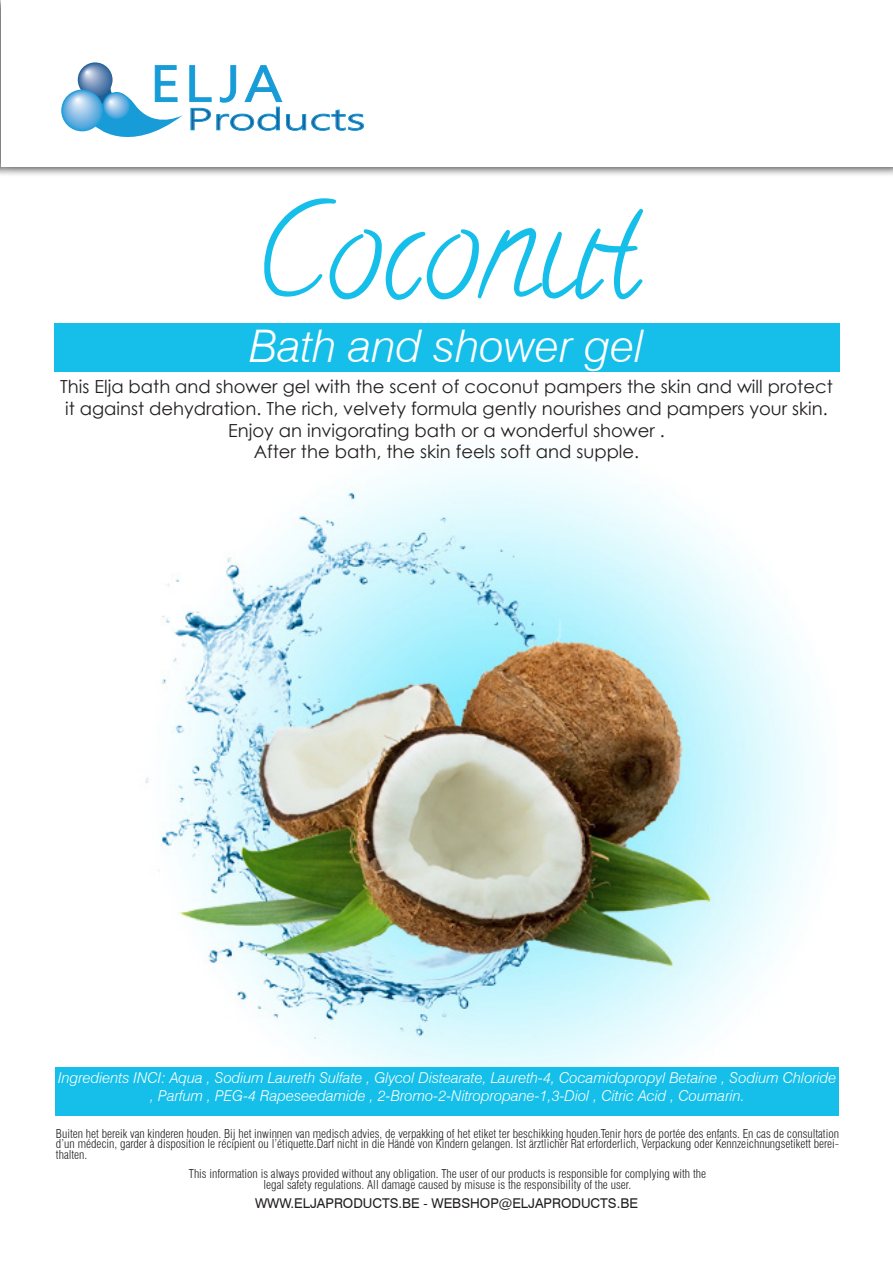
<style>
.page{position:relative;width:893px;height:1263px;background:#fff}
.page>*{position:absolute;margin:0;border:0;box-sizing:border-box;transform-origin:0 0}
.t1{font:129px "Calligraffiti";color:#15bfe9}
.t2{font:51.3px "Nirmala UI";color:#189cd8;scale:1.14 1}
.t3{font:italic 300 45px "Swiss 721 BT";color:#fff}
.t4{font:300 30.75px "Nirmala UI";color:#1c6097;scale:1.55 1}
.t5{font:18px/21.6px "Century Gothic";color:#231f20;text-align:center}
.t6{font:italic 300 15px/18px "Swiss 721 BT";color:#fff;text-align:center}
.t7{font:13.5px "Swiss 721 BT";color:#231f20}
.t8{font:300 condensed 12px/10.5px "Swiss 721 BT";color:#231f20;text-align:justify}
</style>
<div class="page">
<img style="left:55px;top:461px;width:764px;height:641px">
<div style="left:56px;top:1067px;width:783px;height:49px;background:#15bfe9"></div>
<div style="left:54px;top:323px;width:786px;height:49px;background:#15bfe9"></div>
<div style="left:0;top:0;width:893px;height:177px;background:#231f20;opacity:.75"></div>
<div style="left:1px;top:1px;width:892px;height:166px;background:#fff"></div>
<svg style="left:78px;top:62px;width:35px;height:35px"></svg>
<svg style="left:190px;top:66px;width:21px;height:36px"></svg>
<svg style="left:191px;top:108px;width:20px;height:22px"></svg>
<svg style="left:217px;top:66px;width:89px;height:64px"></svg>
<svg style="left:312px;top:110px;width:52px;height:20px"></svg>
<svg style="left:88px;top:66px;width:95px;height:71px"></svg>
<svg style="left:61px;top:90px;width:42px;height:41px"></svg>
<svg style="left:103px;top:92px;width:27px;height:27px"></svg>
<p class="t2" style="left:150px;top:42px;width:118px">ELJA</p>
<p class="t4" style="left:187px;top:94px;width:117px">Products</p>
<p class="t1" style="left:253px;top:173px;width:389px">Coconut</p>
<p class="t3" style="left:250px;top:318px;width:396px">Bath and shower gel</p>
<p class="t5" style="left:60px;top:376px;width:774px">This Elja bath and shower gel with the scent of coconut pampers the skin and will protect it against dehydration. The rich, velvety formula gently nourishes and pampers your skin.<br>Enjoy an invigorating bath or a wonderful shower .</p>
<p class="t5" style="left:254px;top:441px;width:387px">After the bath, the skin feels soft and supple.</p>
<p class="t6" style="left:58px;top:1068px;width:780px">Ingredients INCI: Aqua , Sodium Laureth Sulfate , Glycol Distearate, Laureth-4, Cocamidopropyl Betaine , Sodium Chloride , Parfum , PEG-4 Rapeseedamide , 2-Bromo-2-Nitropropane-1,3-Diol , Citric Acid , Coumarin.</p>
<p class="t8" style="left:56px;top:1128px;width:784px">Buiten het bereik van kinderen houden. Bij het inwinnen van medisch advies, de verpakking of het etiket ter beschikking houden.Tenir hors de portée des enfants. En cas de consultation d’un médecin, garder à disposition le récipient ou l’étiquette.Darf nicht in die Hände von Kindern gelangen. Ist ärztlicher Rat erforderlich, Verpackung oder Kennzeichnungsetikett berei&shy;thalten.</p>
<p class="t8" style="left:189px;top:1168px;width:519px">This information is always provided without any obligation. The user of our products is responsible for complying with the</p>
<p class="t8" style="left:263px;top:1179px;width:369px">legal safety regulations. All damage caused by misuse is the responsibility of the user.</p>
<p class="t7" style="left:255px;top:1195px;width:384px">WWW.ELJAPRODUCTS.BE - WEBSHOP@ELJAPRODUCTS.BE</p>
</div>
